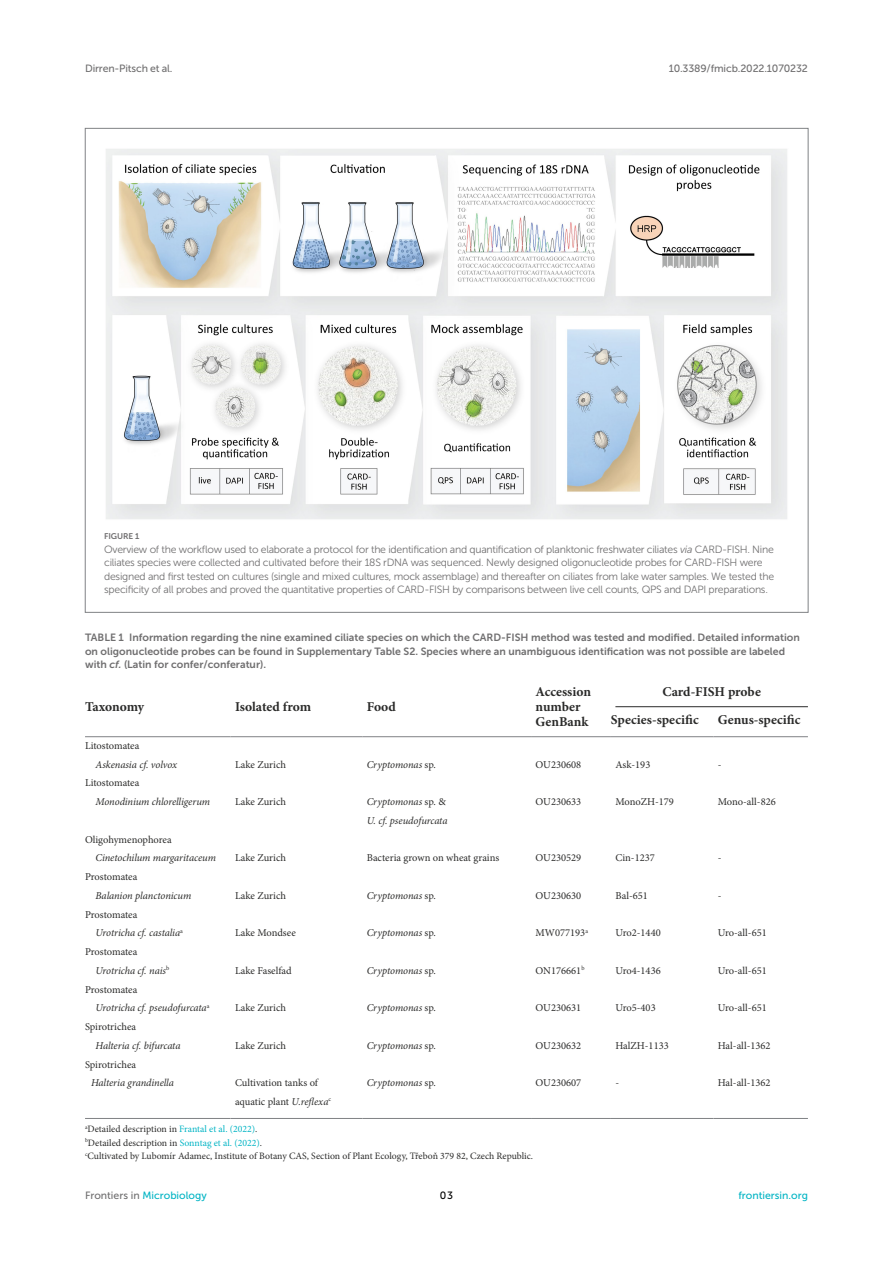
<style>
.page{position:relative;width:893px;height:1263px;background:#fff}
.page>*{position:absolute;margin:0;border:0;box-sizing:border-box;transform-origin:0 0}
.TB_CH{font:700 13.5px/15px "Minion Pro";color:#2b2b2a}
.TB_STH{font:700 13.5px "Minion Pro";letter-spacing:-.005em;color:#2b2b2a}
.FIG_LEG{font:10.5px/13.5px "Museo Sans 300";letter-spacing:-.025em;color:#706f70}
.TB_TX{font:10.5px "Minion Pro";color:#2b2b2a}
.TB_TX-2{font:italic 10.5px "Minion Pro";letter-spacing:-.01em;color:#2b2b2a}
.TT{font:10.5px/13.5px "Museo Sans 700";color:#706f70}
.t1{font:10.5px "Museo Sans 500";letter-spacing:-.015em;color:#706f70}
.t2{font:10.5px "Museo Sans 500";color:#00b4c4}
.t3{font:10.5px "Museo Sans 500";color:#000}
.TFN_Continued{font:9.75px "Minion Pro";color:#2b2b2a}
.TFN{font:9.75px "Minion Pro";color:#2b2b2a}
.FIG_HD{font:8.25px "Museo Sans 700";letter-spacing:-.01em;color:#706f70}
.TB_TX-3{font:6.15px "Minion Pro";color:#2b2b2a}
.s1{font-style:italic}
.s2{font-style:normal}
.s3{color:#00b4c4}
.s4{color:#706f70}
</style>
<div class="page">
<hr style="left:611px;top:1118px;width:102px;height:1px;background:#808285">
<hr style="left:531px;top:1118px;width:80px;height:1px;background:#808285">
<hr style="left:362px;top:1118px;width:169px;height:1px;background:#808285">
<hr style="left:713px;top:1118px;width:95px;height:1px;background:#808285">
<hr style="left:231px;top:736px;width:131px;height:1px;background:#808285">
<hr style="left:362px;top:736px;width:169px;height:1px;background:#808285">
<hr style="left:531px;top:736px;width:80px;height:1px;background:#808285">
<hr style="left:85px;top:736px;width:146px;height:1px;background:#808285">
<hr style="left:713px;top:736px;width:95px;height:1px;background:#808285">
<hr style="left:611px;top:736px;width:102px;height:1px;background:#808285">
<hr style="left:231px;top:1118px;width:131px;height:1px;background:#808285">
<hr style="left:85px;top:1118px;width:146px;height:1px;background:#808285">
<hr style="left:615px;top:706px;width:193px;height:1px;background:#2b2b2a">
<img style="left:106px;top:149px;width:681px;height:370px">
<p class="t1" style="left:85px;top:63px;width:89px">Dirren-Pitsch et al.</p>
<p class="t1" style="left:669px;top:63px;width:141px">10.3389/fmicb.2022.1070232</p>
<p class="FIG_HD" style="left:104px;top:532px;width:37px">FIGURE 1</p>
<p class="FIG_LEG" style="left:104px;top:543px;width:671px">Overview of the workflow used to elaborate a protocol for the identification and quantification of planktonic freshwater ciliates <span class="s1">via</span> CARD-FISH. Nine ciliates species were collected and cultivated before their 18S rDNA was sequenced. Newly designed oligonucleotide probes for CARD-FISH were designed and first tested on cultures (single and mixed cultures, mock assemblage) and thereafter on ciliates from lake water samples. We tested the specificity of all probes and proved the quantitative properties of CARD-FISH by comparisons between live cell counts, QPS and DAPI preparations.</p>
<p class="TT" style="left:85px;top:631px;width:716px">TABLE 1 Information regarding the nine examined ciliate species on which the CARD-FISH method was tested and modified. Detailed information on oligonucleotide probes can be found in Supplementary Table S2. Species where an unambiguous identification was not possible are labeled with <span class="s1">cf.</span> (Latin for confer/conferatur).</p>
<p class="TB_CH" style="left:85px;top:699px;width:61px">Taxonomy</p>
<p class="TB_CH" style="left:235px;top:699px;width:78px">Isolated from</p>
<p class="TB_CH" style="left:367px;top:699px;width:31px">Food</p>
<p class="TB_CH" style="left:536px;top:684px;width:57px">Accession number<br>GenBank</p>
<p class="TB_STH" style="left:662px;top:682px;width:100px">Card-FISH probe</p>
<p class="TB_CH" style="left:611px;top:712px;width:89px">Species-specific</p>
<p class="TB_CH" style="left:718px;top:712px;width:84px">Genus-specific</p>
<p class="TB_TX" style="left:85px;top:738px;width:56px">Litostomatea</p>
<p class="TB_TX-2" style="left:96px;top:757px;width:83px">Askenasia cf. volvox</p>
<p class="TB_TX" style="left:235px;top:757px;width:52px">Lake Zurich</p>
<p class="TB_TX-2" style="left:367px;top:757px;width:71px">Cryptomonas <span class="s2">sp.</span></p>
<p class="TB_TX" style="left:536px;top:757px;width:47px">OU230608</p>
<p class="TB_TX" style="left:615px;top:757px;width:36px">Ask-193</p>
<p class="TB_TX" style="left:718px;top:757px;width:5px">-</p>
<p class="TB_TX" style="left:85px;top:776px;width:56px">Litostomatea</p>
<p class="TB_TX-2" style="left:96px;top:794px;width:116px">Monodinium chlorelligerum</p>
<p class="TB_TX" style="left:235px;top:795px;width:52px">Lake Zurich</p>
<p class="TB_TX-2" style="left:367px;top:794px;width:81px">Cryptomonas <span class="s2">sp. &amp;</span></p>
<p class="TB_TX" style="left:536px;top:795px;width:47px">OU230633</p>
<p class="TB_TX" style="left:615px;top:795px;width:60px">MonoZH-179</p>
<p class="TB_TX" style="left:718px;top:795px;width:59px">Mono-all-826</p>
<p class="TB_TX-2" style="left:367px;top:813px;width:82px">U. cf. pseudofurcata</p>
<p class="TB_TX" style="left:85px;top:832px;width:88px">Oligohymenophorea</p>
<p class="TB_TX-2" style="left:96px;top:851px;width:122px">Cinetochilum margaritaceum</p>
<p class="TB_TX" style="left:235px;top:851px;width:52px">Lake Zurich</p>
<p class="TB_TX" style="left:367px;top:851px;width:134px">Bacteria grown on wheat grains</p>
<p class="TB_TX" style="left:536px;top:851px;width:47px">OU230529</p>
<p class="TB_TX" style="left:615px;top:851px;width:41px">Cin-1237</p>
<p class="TB_TX" style="left:718px;top:851px;width:5px">-</p>
<p class="TB_TX" style="left:85px;top:870px;width:54px">Prostomatea</p>
<p class="TB_TX-2" style="left:96px;top:888px;width:97px">Balanion planctonicum</p>
<p class="TB_TX" style="left:235px;top:888px;width:52px">Lake Zurich</p>
<p class="TB_TX-2" style="left:367px;top:888px;width:71px">Cryptomonas <span class="s2">sp.</span></p>
<p class="TB_TX" style="left:536px;top:888px;width:47px">OU230630</p>
<p class="TB_TX" style="left:615px;top:888px;width:34px">Bal-651</p>
<p class="TB_TX" style="left:718px;top:888px;width:5px">-</p>
<p class="TB_TX" style="left:85px;top:907px;width:54px">Prostomatea</p>
<p class="TB_TX" style="left:235px;top:926px;width:62px">Lake Mondsee</p>
<p class="TB_TX-2" style="left:367px;top:926px;width:71px">Cryptomonas <span class="s2">sp.</span></p>
<p class="TB_TX" style="left:536px;top:926px;width:51px">MW077193</p>
<p class="TB_TX-2" style="left:96px;top:926px;width:86px">Urotricha cf. castalia</p>
<p class="TB_TX-3" style="left:585px;top:926px;width:4px">a</p>
<p class="TB_TX" style="left:615px;top:926px;width:47px">Uro2-1440</p>
<p class="TB_TX" style="left:718px;top:926px;width:51px">Uro-all-651</p>
<p class="TB_TX-3" style="left:180px;top:926px;width:4px">a</p>
<p class="TB_TX" style="left:85px;top:945px;width:54px">Prostomatea</p>
<p class="TB_TX-2" style="left:96px;top:963px;width:72px">Urotricha cf. nais</p>
<p class="TB_TX-3" style="left:581px;top:964px;width:5px">b</p>
<p class="TB_TX" style="left:615px;top:963px;width:47px">Uro4-1436</p>
<p class="TB_TX" style="left:718px;top:963px;width:51px">Uro-all-651</p>
<p class="TB_TX-3" style="left:166px;top:964px;width:5px">b</p>
<p class="TB_TX" style="left:235px;top:963px;width:58px">Lake Faselfad</p>
<p class="TB_TX-2" style="left:367px;top:963px;width:71px">Cryptomonas <span class="s2">sp.</span></p>
<p class="TB_TX" style="left:536px;top:963px;width:47px">ON176661</p>
<p class="TB_TX" style="left:85px;top:982px;width:54px">Prostomatea</p>
<p class="TB_TX-2" style="left:96px;top:1001px;width:113px">Urotricha cf. pseudofurcata</p>
<p class="TB_TX" style="left:235px;top:1001px;width:52px">Lake Zurich</p>
<p class="TB_TX-2" style="left:367px;top:1001px;width:71px">Cryptomonas <span class="s2">sp.</span></p>
<p class="TB_TX" style="left:536px;top:1001px;width:47px">OU230631</p>
<p class="TB_TX" style="left:615px;top:1001px;width:42px">Uro5-403</p>
<p class="TB_TX" style="left:718px;top:1001px;width:51px">Uro-all-651</p>
<p class="TB_TX-3" style="left:207px;top:1001px;width:4px">a</p>
<p class="TB_TX" style="left:85px;top:1020px;width:53px">Spirotrichea</p>
<p class="TB_TX-2" style="left:96px;top:1038px;width:87px">Halteria cf. bifurcata</p>
<p class="TB_TX" style="left:235px;top:1038px;width:52px">Lake Zurich</p>
<p class="TB_TX-2" style="left:367px;top:1038px;width:71px">Cryptomonas <span class="s2">sp.</span></p>
<p class="TB_TX" style="left:536px;top:1038px;width:47px">OU230632</p>
<p class="TB_TX" style="left:615px;top:1038px;width:55px">HalZH-1133</p>
<p class="TB_TX" style="left:718px;top:1038px;width:54px">Hal-all-1362</p>
<p class="TB_TX" style="left:85px;top:1057px;width:53px">Spirotrichea</p>
<p class="TB_TX-2" style="left:91px;top:1076px;width:84px">Halteria grandinella</p>
<p class="TB_TX" style="left:235px;top:1076px;width:85px">Cultivation tanks of</p>
<p class="TB_TX-2" style="left:367px;top:1076px;width:71px">Cryptomonas <span class="s2">sp.</span></p>
<p class="TB_TX" style="left:536px;top:1076px;width:47px">OU230607</p>
<p class="TB_TX" style="left:615px;top:1076px;width:5px">-</p>
<p class="TB_TX" style="left:718px;top:1076px;width:54px">Hal-all-1362</p>
<p class="TB_TX" style="left:235px;top:1095px;width:98px">aquatic plant <span class="s1">U.reflexa</span><sup>c</sup></p>
<p class="TFN" style="left:85px;top:1122px;width:174px"><sup>a</sup>Detailed description in <span class="s3">Frantal et al. (2022)</span>.</p>
<p class="TFN_Continued" style="left:85px;top:1136px;width:178px"><sup>b</sup>Detailed description in <span class="s3">Sonntag et al. (2022)</span>.</p>
<p class="TFN_Continued" style="left:85px;top:1149px;width:450px"><sup>c</sup>Cultivated by Lubomír Adamec, Institute of Botany CAS, Section of Plant Ecology, Třeboň 379 82, Czech Republic.</p>
<p class="t2" style="left:85px;top:1190px;width:123px"><span class="s4">Frontiers in</span> Microbiology</p>
<p class="t3" style="left:440px;top:1190px;width:15px">03</p>
<p class="t2" style="left:738px;top:1190px;width:71px">frontiersin.org</p>
</div>
